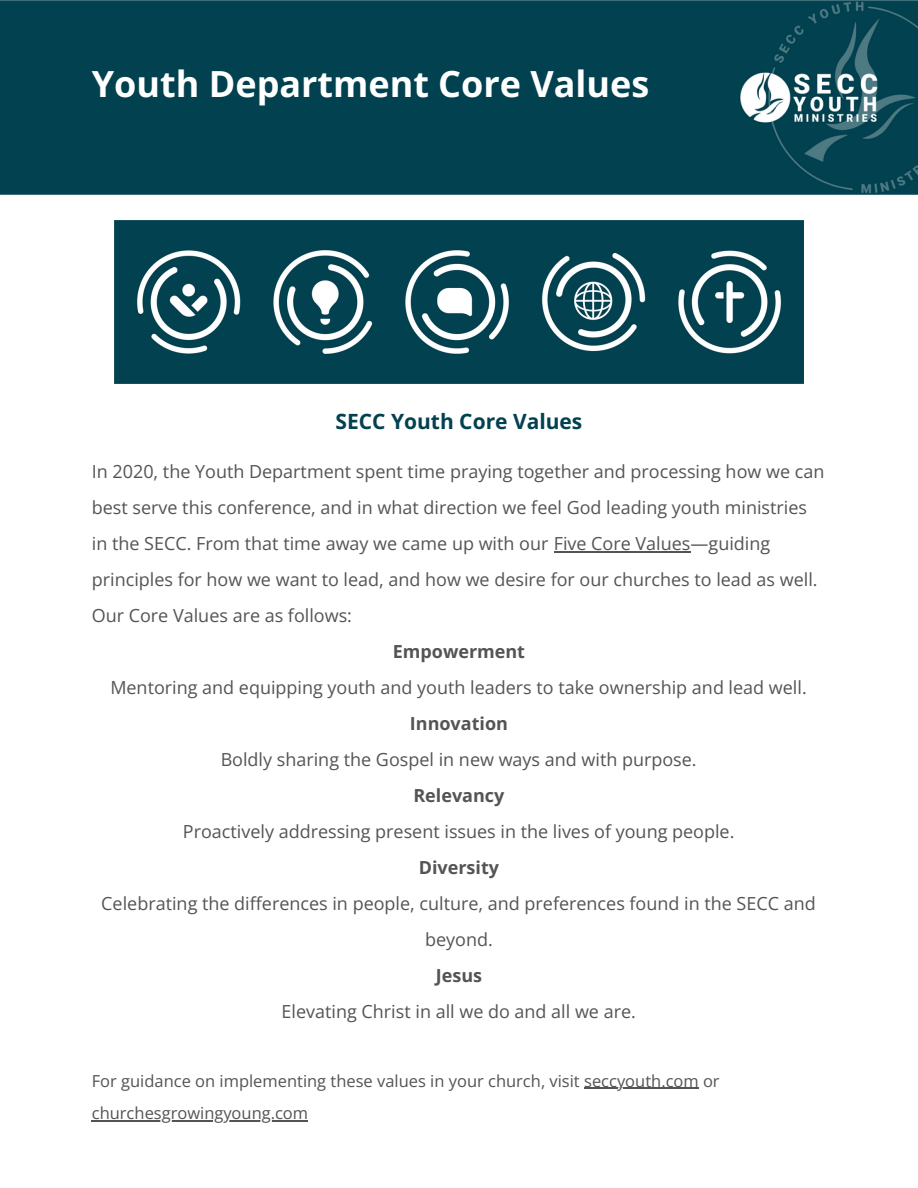
<style>
.page{position:relative;width:918px;height:1188px;background:#fff}
.page>*{position:absolute;margin:0;border:0;box-sizing:border-box;transform-origin:0 0}
.t1{font:700 36px "Open Sans";color:#fff}
.t2{font:700 21px "Open Sans";color:#02414f}
.t3{font:18px/36px "Open Sans";color:#545454}
.t4{font:700 18px "Open Sans";color:#545454}
.t5{font:16.5px/32.7px "Open Sans";color:#545454}
</style>
<div class="page">
<div style="left:0;top:0;width:918px;height:195px;background:#02414f"></div>
<img style="left:115px;top:220px;width:688px;height:163px">
<hr style="left:554px;top:551px;width:137px;height:1px;background:#545454">
<hr style="left:584px;top:1088px;width:115px;height:1px;background:#545454">
<hr style="left:92px;top:1121px;width:216px;height:1px;background:#545454">
<p class="t1" style="left:92px;top:58px;width:559px">Youth Department Core Values</p>
<p class="t2" style="left:336px;top:407px;width:248px">SECC Youth Core Values</p>
<p class="t3" style="left:92px;top:453px;width:734px">In 2020, the Youth Department spent time praying together and processing how we can best serve this conference, and in what direction we feel God leading youth ministries in the SECC. From that time away we came up with our Five Core Values—guiding principles for how we want to lead, and how we desire for our churches to lead as well.<br>Our Core Values are as follows:</p>
<p class="t4" style="left:393px;top:639px;width:134px">Empowerment</p>
<p class="t3" style="left:110px;top:669px;width:698px">Mentoring and equipping youth and youth leaders to take ownership and lead well.</p>
<p class="t4" style="left:410px;top:711px;width:100px">Innovation</p>
<p class="t3" style="left:221px;top:741px;width:477px">Boldly sharing the Gospel in new ways and with purpose.</p>
<p class="t4" style="left:413px;top:783px;width:93px">Relevancy</p>
<p class="t3" style="left:183px;top:813px;width:553px">Proactively addressing present issues in the lives of young people.</p>
<p class="t4" style="left:419px;top:855px;width:82px">Diversity</p>
<p class="t3" style="left:101px;top:885px;width:716px;text-align:center">Celebrating the differences in people, culture, and preferences found in the SECC and beyond.</p>
<p class="t4" style="left:436px;top:963px;width:48px">Jesus</p>
<p class="t3" style="left:282px;top:993px;width:356px">Elevating Christ in all we do and all we are.</p>
<p class="t5" style="left:92px;top:1064px;width:629px">For guidance on implementing these values in your church, visit seccyouth.com or churchesgrowingyoung.com</p>
</div>
